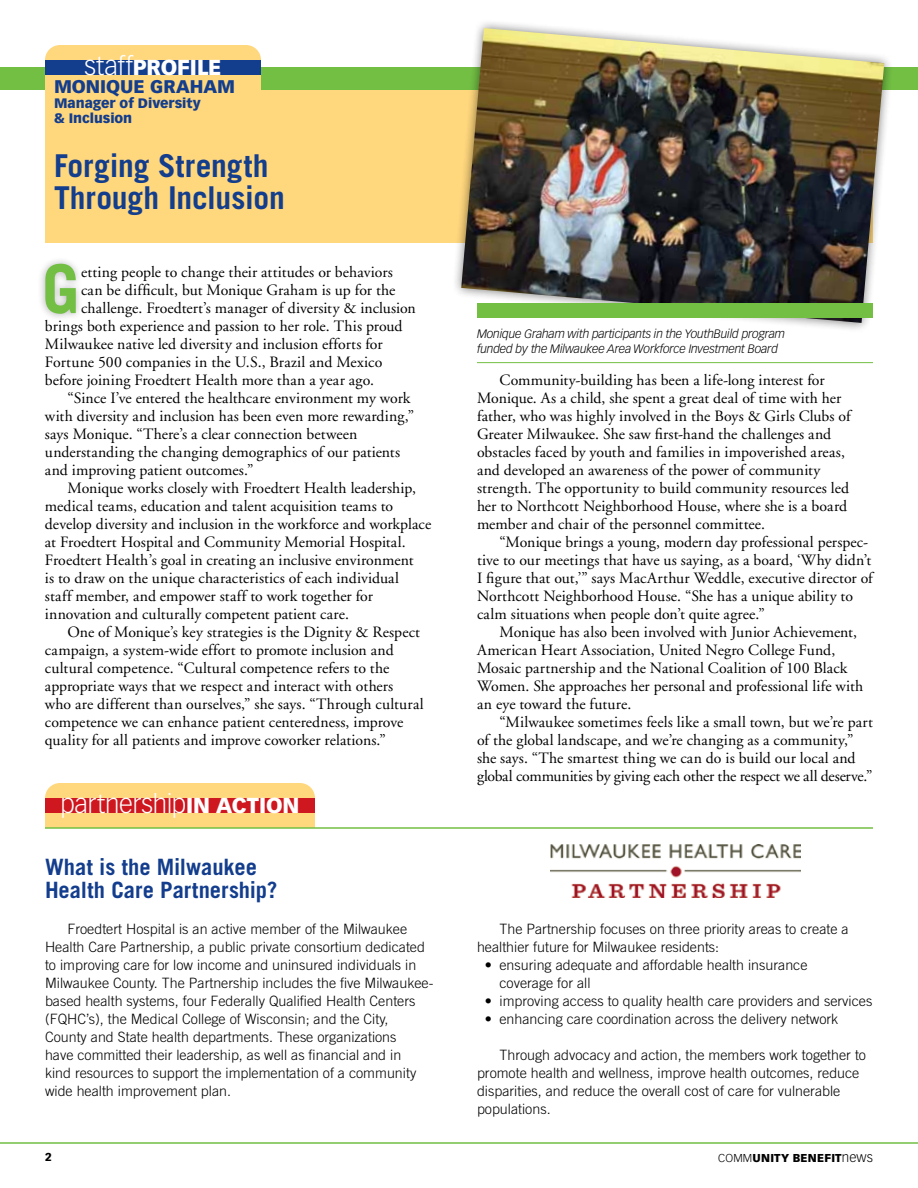
<style>
.page{position:relative;width:918px;height:1188px;background:#fff}
.page>*{position:absolute;margin:0;border:0;box-sizing:border-box;transform-origin:0 0}
.t1{font:700 67.5px "Trade Gothic";color:#72bf44}
.t2{font:700 31.5px/31.5px "Trade Gothic";letter-spacing:-.005em;color:#133d8d}
.t3{font:300 25.8px "Vectora LH";letter-spacing:-.01em;color:#fff}
.t4{font:700 22.5px/22.5px "Trade Gothic";color:#133d8d}
.t5{font:900 21.3px "Vectora LH";letter-spacing:-.005em;color:#fff}
.t6{font:900 18px "Vectora LH";color:#133d8d}
.t7{font:15.75px/18px "Adobe Garamond";letter-spacing:.005em;color:#000}
.t8{font:300 14.25px/18px "Trade Gothic";color:#000}
.t9{font:900 13.5px/15px "Vectora LH";letter-spacing:-.005em;color:#133d8d}
.t10{font:italic 300 12px/15.8px "Vectora LH";letter-spacing:-.015em;color:#000}
.t11{font:900 11.25px "Vectora LH";letter-spacing:.015em;color:#000}
.s1{font-weight:300;font-size:25.8px}
.s2{font-weight:900;font-size:21.3px}
.s3{font-weight:300}
.s4{font-weight:300;font-size:13.35px}
</style>
<div class="page">
<div style="left:0;top:68px;width:918px;height:22px;background:#72bf44"></div>
<hr style="left:0;top:1142px;width:918px;height:2px;background:#72bf44">
<div style="left:45px;top:90px;width:828px;height:153px;background:#ffd77d"></div>
<div style="left:45px;top:75px;width:216px;height:15px;background:#ffd77d"></div>
<div style="left:60px;top:45px;width:186px;height:45px;background:#ffd77d"></div>
<div style="left:231px;top:45px;width:30px;height:30px;background:#ffd77d;border-radius:50%"></div>
<div style="left:45px;top:45px;width:30px;height:30px;background:#ffd77d;border-radius:50%"></div>
<div style="left:45px;top:60px;width:216px;height:15px;background:#133d8d"></div>
<div style="left:37px;top:256px;width:46px;height:66px;background:#000;opacity:.3"></div>
<div style="left:452px;top:19px;width:442px;height:314px;background:#000;opacity:.5"></div>
<img style="left:461px;top:28px;width:423px;height:295px">
<div style="left:45px;top:813px;width:270px;height:15px;background:#ffd77d"></div>
<div style="left:60px;top:783px;width:240px;height:45px;background:#ffd77d"></div>
<div style="left:285px;top:783px;width:30px;height:30px;background:#ffd77d;border-radius:50%"></div>
<div style="left:45px;top:783px;width:30px;height:30px;background:#ffd77d;border-radius:50%"></div>
<div style="left:45px;top:798px;width:270px;height:15px;background:#ce171e"></div>
<hr style="left:45px;top:827px;width:828px;height:2px;background:#72bf44">
<img style="left:551px;top:844px;width:249px;height:53px">
<hr style="left:477px;top:362px;width:396px;height:1px;background:#72bf44">
<div style="left:477px;top:303px;width:396px;height:15px;background:#72bf44"></div>
<h3 class="t5" style="left:84px;top:54px;width:139px"><span class="s1">staff</span>PROFILE</h3>
<p class="t6" style="left:54px;top:75px;width:183px">MONIQUE GRAHAM</p>
<p class="t9" style="left:54px;top:96px;width:148px">Manager of Diversity &amp; Inclusion</p>
<h2 class="t2" style="left:54px;top:150px;width:232px">Forging Strength<br>Through Inclusion</h2>
<h1 class="t1" style="left:42px;top:248px;width:39px">G</h1>
<p class="t7" style="left:81px;top:263px;width:313px">etting people to change their attitudes or behaviors</p>
<p class="t7" style="left:81px;top:281px;width:316px">can be difficult, but Monique Graham is up for the</p>
<p class="t7" style="left:81px;top:299px;width:336px">challenge. Froedtert’s manager of diversity &amp; inclusion</p>
<p class="t7" style="left:45px;top:317px;width:359px">brings both experience and passion to her role. This proud</p>
<p class="t7" style="left:45px;top:335px;width:339px">Milwaukee native led diversity and inclusion efforts for</p>
<p class="t7" style="left:45px;top:353px;width:339px">Fortune 500 companies in the U.S., Brazil and Mexico</p>
<p class="t7" style="left:45px;top:371px;width:331px">before joining Froedtert Health more than a year ago.</p>
<p class="t7" style="left:68px;top:389px;width:344px">“Since I’ve entered the healthcare environment my work</p>
<p class="t7" style="left:45px;top:407px;width:371px">with diversity and inclusion has been even more rewarding,”</p>
<p class="t7" style="left:45px;top:425px;width:314px">says Monique. “There’s a clear connection between</p>
<p class="t7" style="left:45px;top:443px;width:357px">understanding the changing demographics of our patients</p>
<p class="t7" style="left:45px;top:461px;width:210px">and improving patient outcomes.”</p>
<p class="t7" style="left:68px;top:479px;width:350px">Monique works closely with Froedtert Health leadership,</p>
<p class="t7" style="left:45px;top:497px;width:350px">medical teams, education and talent acquisition teams to</p>
<p class="t7" style="left:45px;top:515px;width:388px">develop diversity and inclusion in the workforce and workplace</p>
<p class="t7" style="left:45px;top:533px;width:362px">at Froedtert Hospital and Community Memorial Hospital.</p>
<p class="t7" style="left:45px;top:551px;width:370px">Froedtert Health’s goal in creating an inclusive environment</p>
<p class="t7" style="left:45px;top:569px;width:356px">is to draw on the unique characteristics of each individual</p>
<p class="t7" style="left:45px;top:587px;width:330px">staff member, and empower staff to work together for</p>
<p class="t7" style="left:45px;top:605px;width:305px">innovation and culturally competent patient care.</p>
<p class="t7" style="left:68px;top:623px;width:354px">One of Monique’s key strategies is the Dignity &amp; Respect</p>
<p class="t7" style="left:45px;top:641px;width:350px">campaign, a system-wide effort to promote inclusion and</p>
<p class="t7" style="left:45px;top:659px;width:346px">cultural competence. “Cultural competence refers to the</p>
<p class="t7" style="left:45px;top:677px;width:350px">appropriate ways that we respect and interact with others</p>
<p class="t7" style="left:45px;top:695px;width:380px">who are different than ourselves,” she says. “Through cultural</p>
<p class="t7" style="left:45px;top:713px;width:360px">competence we can enhance patient centeredness, improve</p>
<p class="t7" style="left:45px;top:731px;width:342px">quality for all patients and improve coworker relations.”</p>
<h3 class="t3" style="left:60px;top:789px;width:241px">partnership<span class="s2">IN ACTION</span></h3>
<h3 class="t4" style="left:45px;top:856px;width:234px">What is the Milwaukee<br>Health Care Partnership?</h3>
<p class="t10" style="left:477px;top:325px;width:310px">Monique Graham with participants in the YouthBuild program funded by the Milwaukee Area Workforce Investment Board</p>
<p class="t7" style="left:477px;top:371px;width:375px;text-indent:23px">Community-building has been a life-long interest for Monique. As a child, she spent a great deal of time with her father, who was highly involved in the Boys &amp; Girls Clubs of Greater Milwaukee. She saw first-hand the challenges and obstacles faced by youth and families in impoverished areas, and developed an awareness of the power of community strength. The opportunity to build community resources led her to Northcott Neighborhood House, where she is a board member and chair of the personnel committee.</p>
<p class="t7" style="left:477px;top:534px;width:397px;text-indent:22px">“Monique brings a young, modern day professional perspec&shy;tive to our meetings that have us saying, as a board, ‘Why didn’t I figure that out,’” says MacArthur Weddle, executive director of Northcott Neighborhood House. “She has a unique ability to calm situations when people don’t quite agree.”</p>
<p class="t7" style="left:477px;top:624px;width:388px;text-indent:23px">Monique has also been involved with Junior Achievement, American Heart Association, United Negro College Fund, Mosaic partnership and the National Coalition of 100 Black Women. She approaches her personal and professional life with an eye toward the future.</p>
<p class="t7" style="left:477px;top:714px;width:397px;text-indent:23px">“Milwaukee sometimes feels like a small town, but we’re part of the global landscape, and we’re changing as a community,” she says. “The smartest thing we can do is build our local and global communities by giving each other the respect we all deserve.”</p>
<p class="t8" style="left:45px;top:919px;width:390px;text-indent:23px">Froedtert Hospital is an active member of the Milwaukee Health Care Partnership, a public private consortium dedicated to improving care for low income and uninsured individuals in Milwaukee County. The Partnership includes the five Milwaukee&shy;based health systems, four Federally Qualified Health Centers (FQHC’s), the Medical College of Wisconsin; and the City, County and State health departments. These organizations<br>have committed their leadership, as well as financial and in<br>kind resources to support the implementation of a community wide health improvement plan.</p>
<p class="t8" style="left:477px;top:919px;width:373px;text-indent:23px">The Partnership focuses on three priority areas to create a healthier future for Milwaukee residents:</p>
<p class="t8" style="left:500px;top:955px;width:310px;text-indent:-15px">• ensuring adequate and affordable health insurance coverage for all</p>
<p class="t8" style="left:485px;top:991px;width:389px">• improving access to quality health care providers and services</p>
<p class="t8" style="left:485px;top:1009px;width:355px">• enhancing care coordination across the delivery network</p>
<p class="t8" style="left:477px;top:1045px;width:391px;text-indent:23px">Through advocacy and action, the members work together to promote health and wellness, improve health outcomes, reduce disparities, and reduce the overall cost of care for vulnerable populations.</p>
<p class="t11" style="left:45px;top:1150px;width:8px">2</p>
<p class="t11" style="left:718px;top:1151px;width:156px"><span class="s3">COMM</span>UNITY BENEFIT<span class="s4">news</span></p>
</div>
